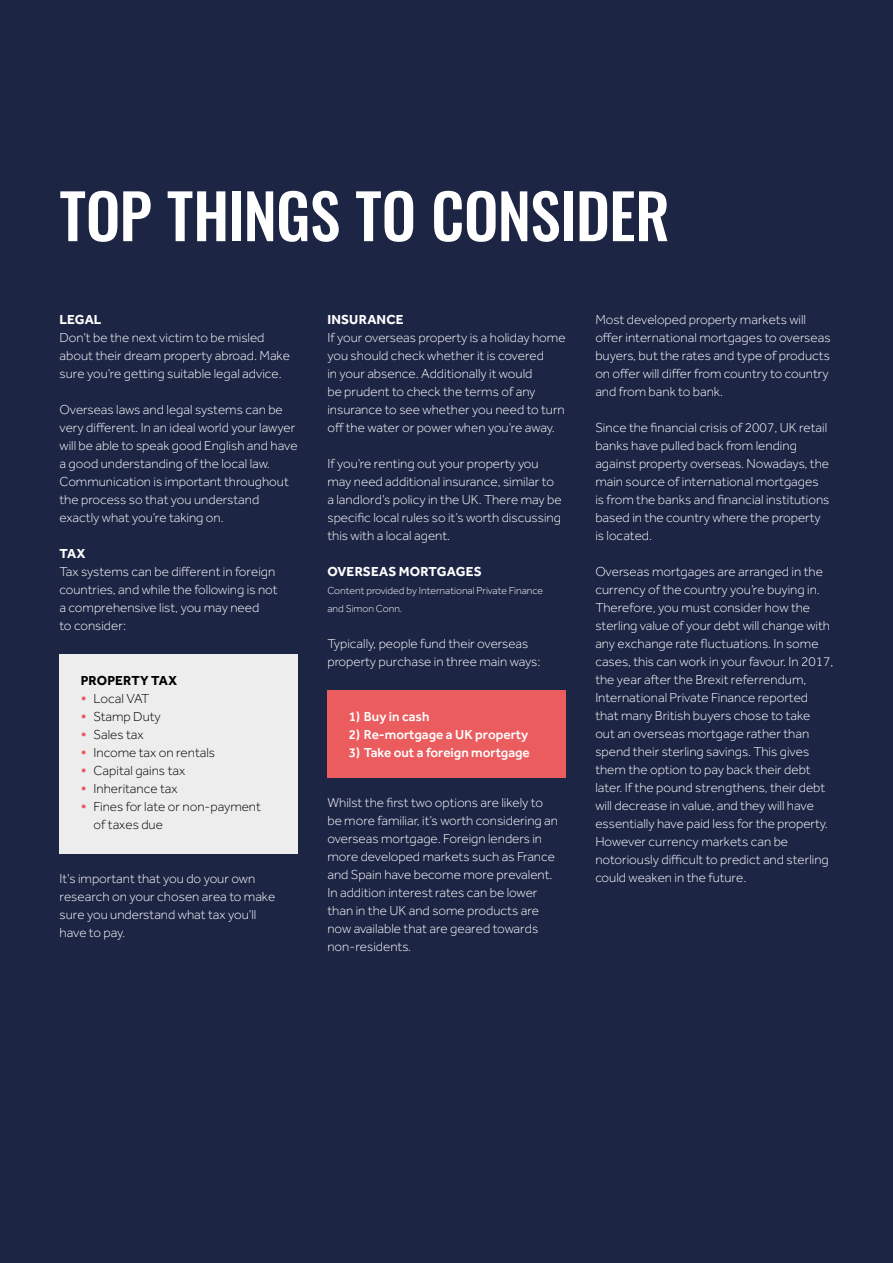
<style>
.page{position:relative;width:893px;height:1263px;background:#1d2545}
.page>*{position:absolute;margin:0;border:0;box-sizing:border-box;transform-origin:0 0}
.t1{font:500 61.5px "Oswald";letter-spacing:-.015em;color:#fff}
.t2{font:300 13.5px/18px "Effra";color:#fff}
.t3{font:300 13.5px/18px "Effra";color:#000}
.t4{font:500 13.5px "Effra";color:#fff}
.t5{font:700 13.5px "Effra";letter-spacing:.01em;color:#fff}
.t6{font:700 13.5px "Effra";color:#000}
.t7{font:300 10.5px/18px "Effra";color:#fff}
.s1{font-weight:700;color:#eb5c5f}
</style>
<div class="page">
<div style="left:60px;top:654px;width:238px;height:200px;background:#ededed"></div>
<div style="left:327px;top:690px;width:239px;height:88px;background:#eb5c5f"></div>
<h1 class="t1" style="left:60px;top:184px;width:612px">TOP THINGS TO CONSIDER</h1>
<p class="t5" style="left:60px;top:311px;width:43px">LEGAL</p>
<p class="t2" style="left:60px;top:328px;width:232px">Don’t be the next victim to be misled about their dream property abroad. Make sure you’re getting suitable legal advice.</p>
<p class="t2" style="left:60px;top:400px;width:240px">Overseas laws and legal systems can be very different. In an ideal world your lawyer will be able to speak good English and have a good understanding of the local law.<br>Communication is important throughout the process so that you understand exactly what you’re taking on.</p>
<p class="t5" style="left:60px;top:545px;width:27px">TAX</p>
<p class="t2" style="left:60px;top:562px;width:220px">Tax systems can be different in foreign countries, and while the following is not a comprehensive list, you may need<br>to consider:</p>
<p class="t6" style="left:81px;top:672px;width:98px">PROPERTY TAX</p>
<p class="t3" style="left:81px;top:689px;width:70px"><span class="s1">•</span> Local VAT</p>
<p class="t3" style="left:81px;top:707px;width:81px"><span class="s1">•</span> Stamp Duty</p>
<p class="t3" style="left:81px;top:725px;width:64px"><span class="s1">•</span> Sales tax</p>
<p class="t3" style="left:81px;top:743px;width:136px"><span class="s1">•</span> Income tax on rentals</p>
<p class="t3" style="left:81px;top:761px;width:106px"><span class="s1">•</span> Capital gains tax</p>
<p class="t3" style="left:81px;top:779px;width:98px"><span class="s1">•</span> Inheritance tax</p>
<p class="t3" style="left:94px;top:797px;width:169px;text-indent:-13px"><span class="s1">•</span> Fines for late or non-payment of taxes due</p>
<p class="t2" style="left:60px;top:869px;width:217px">It’s important that you do your own research on your chosen area to make sure you understand what tax you’ll have to pay.</p>
<p class="t5" style="left:327px;top:311px;width:78px">INSURANCE</p>
<p class="t2" style="left:327px;top:328px;width:240px">If your overseas property is a holiday home you should check whether it is covered<br>in your absence. Additionally it would<br>be prudent to check the terms of any insurance to see whether you need to turn off the water or power when you’re away.</p>
<p class="t2" style="left:327px;top:454px;width:236px">If you’re renting out your property you may need additional insurance, similar to a landlord’s policy in the UK. There may be specific local rules so it’s worth discussing this with a local agent.</p>
<p class="t5" style="left:327px;top:563px;width:156px">OVERSEAS MORTGAGES</p>
<p class="t7" style="left:327px;top:581px;width:217px">Content provided by International Private Finance and Simon Conn.</p>
<p class="t2" style="left:327px;top:634px;width:214px">Typically, people fund their overseas property purchase in three main ways:</p>
<p class="t4" style="left:349px;top:708px;width:82px">1) Buy in cash</p>
<p class="t4" style="left:349px;top:726px;width:181px">2) Re-mortgage a UK property</p>
<p class="t4" style="left:349px;top:744px;width:183px">3) Take out a foreign mortgage</p>
<p class="t2" style="left:327px;top:794px;width:232px">Whilst the first two options are likely to be more familiar, it’s worth considering an overseas mortgage. Foreign lenders in more developed markets such as France and Spain have become more prevalent.<br>In addition interest rates can be lower than in the UK and some products are now available that are geared towards non-residents.</p>
<p class="t2" style="left:595px;top:310px;width:237px">Most developed property markets will offer international mortgages to overseas buyers, but the rates and type of products on offer will differ from country to country and from bank to bank.</p>
<p class="t2" style="left:595px;top:418px;width:236px">Since the financial crisis of 2007, UK retail banks have pulled back from lending against property overseas. Nowadays, the main source of international mortgages is from the banks and financial institutions based in the country where the property is located.</p>
<p class="t2" style="left:595px;top:562px;width:240px">Overseas mortgages are arranged in the currency of the country you’re buying in.<br>Therefore, you must consider how the sterling value of your debt will change with any exchange rate fluctuations. In some cases, this can work in your favour. In 2017, the year after the Brexit referrendum, International Private Finance reported that many British buyers chose to take<br>out an overseas mortgage rather than spend their sterling savings. This gives them the option to pay back their debt later. If the pound strengthens, their debt will decrease in value, and they will have essentially have paid less for the property.<br>However currency markets can be notoriously difficult to predict and sterling could weaken in the future.</p>
</div>
